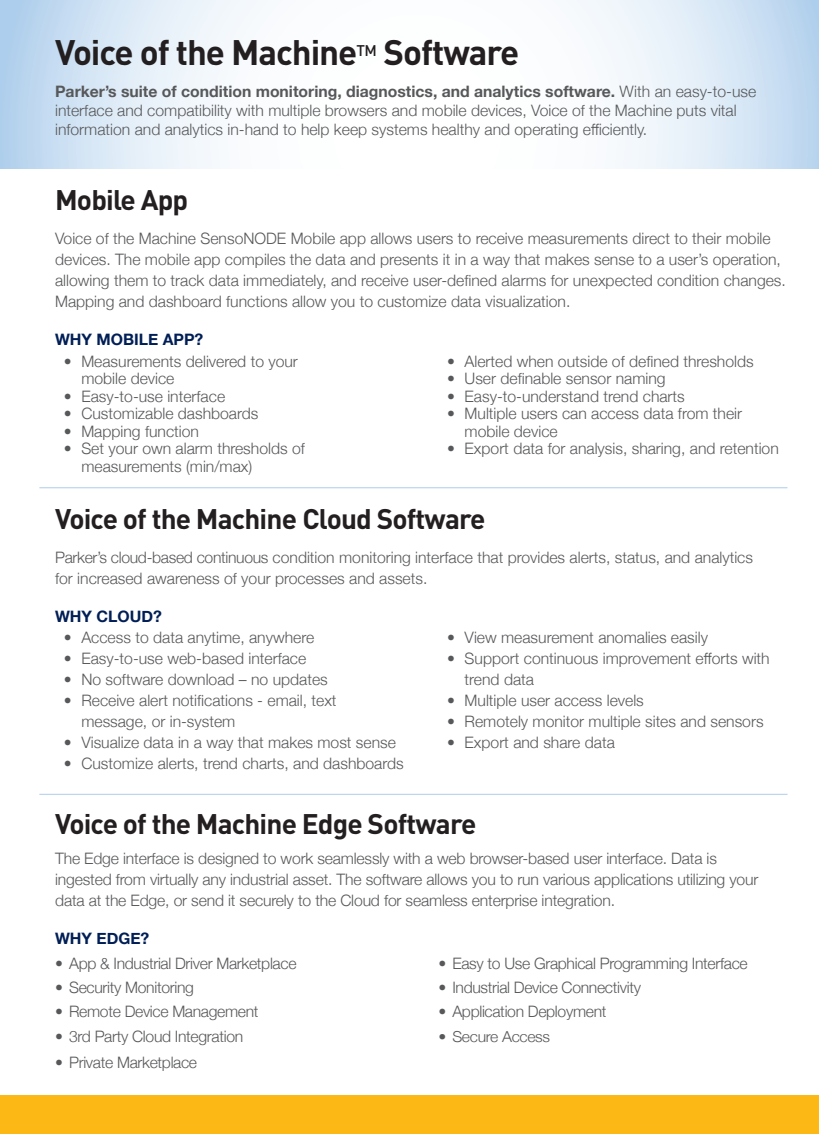
<style>
.page{position:relative;width:819px;height:1134px;background:#fff}
.page>*{position:absolute;margin:0;border:0;box-sizing:border-box;transform-origin:0 0}
.t1{font:700 35px "DINOT";letter-spacing:-.03em;color:#231f20}
.t2{font:700 28px "DINOT";letter-spacing:-.03em;color:#231f20}
.t3{font:300 15.75px/21px "Helvetica Neue";color:#57585a}
.t4{font:300 15.75px "Helvetica Neue";letter-spacing:-.02em;color:#57585a}
.t5{font:700 15.75px "Helvetica Neue";color:#001f56}
.t6{font:500 15.22px "DINOT";color:#231f20}
.t7{font:300 15.05px "Helvetica Neue";letter-spacing:-.02em;color:#57585a;scale:1.04 1}
.s1{font-weight:700}
</style>
<div class="page">
<svg style="left:0;top:0;width:819px;height:168px"></svg>
<div style="left:0;top:1096px;width:819px;height:38px;background:#fcb814"></div>
<hr style="left:39px;top:487px;width:749px;height:1px;background:#accdeb">
<hr style="left:39px;top:794px;width:749px;height:1px;background:#accdeb">
<p class="t1" style="left:55px;top:29px;width:304px">Voice of the Machine</p>
<p class="t6" style="left:356px;top:41px;width:22px">TM</p>
<p class="t1" style="left:384px;top:29px;width:137px">Software</p>
<p class="t3" style="left:55px;top:80px;width:703px;line-height:19.2px"><span class="s1">Parker’s suite of condition monitoring, diagnostics, and analytics software.</span> With an easy-to-use interface and compatibility with multiple browsers and mobile devices, Voice of the Machine puts vital information and analytics in-hand to help keep systems healthy and operating efficiently.</p>
<p class="t2" style="left:55px;top:181px;width:135px">Mobile App</p>
<p class="t3" style="left:55px;top:227px;width:732px">Voice of the Machine SensoNODE Mobile app allows users to receive measurements direct to their mobile devices. The mobile app compiles the data and presents it in a way that makes sense to a user’s operation, allowing them to track data immediately, and receive user-defined alarms for unexpected condition changes.<br>Mapping and dashboard functions allow you to customize data visualization.</p>
<p class="t5" style="left:55px;top:327px;width:150px">WHY MOBILE APP?</p>
<p class="t3" style="left:81px;top:351px;width:218px;line-height:17.5px;text-indent:-17px">• Measurements delivered to your mobile device</p>
<p class="t3" style="left:64px;top:384px;width:163px">• Easy-to-use interface</p>
<p class="t3" style="left:64px;top:402px;width:196px">• Customizable dashboards</p>
<p class="t3" style="left:64px;top:419px;width:137px">• Mapping function</p>
<p class="t3" style="left:64px;top:437px;width:242px">• Set your own alarm thresholds of</p>
<p class="t3" style="left:81px;top:454px;width:172px">measurements (min/max)</p>
<p class="t3" style="left:447px;top:349px;width:308px">• Alerted when outside of defined thresholds</p>
<p class="t3" style="left:447px;top:367px;width:220px">• User definable sensor naming</p>
<p class="t3" style="left:447px;top:384px;width:239px">• Easy-to-understand trend charts</p>
<p class="t3" style="left:447px;top:402px;width:297px">• Multiple users can access data from their</p>
<p class="t3" style="left:465px;top:419px;width:95px">mobile device</p>
<p class="t3" style="left:447px;top:437px;width:333px">• Export data for analysis, sharing, and retention</p>
<p class="t2" style="left:55px;top:500px;width:432px">Voice of the Machine Cloud Software</p>
<p class="t3" style="left:55px;top:546px;width:699px">Parker’s cloud-based continuous condition monitoring interface that provides alerts, status, and analytics for increased awareness of your processes and assets.</p>
<p class="t5" style="left:55px;top:604px;width:108px">WHY CLOUD?</p>
<p class="t3" style="left:64px;top:625px;width:252px">• Access to data anytime, anywhere</p>
<p class="t3" style="left:64px;top:646px;width:244px">• Easy-to-use web-based interface</p>
<p class="t3" style="left:64px;top:667px;width:266px">• No software download – no updates</p>
<p class="t3" style="left:64px;top:688px;width:274px">• Receive alert notifications - email, text</p>
<p class="t3" style="left:81px;top:709px;width:156px">message, or in-system</p>
<p class="t3" style="left:64px;top:730px;width:334px">• Visualize data in a way that makes most sense</p>
<p class="t3" style="left:64px;top:751px;width:341px">• Customize alerts, trend charts, and dashboards</p>
<p class="t3" style="left:447px;top:625px;width:262px">• View measurement anomalies easily</p>
<p class="t3" style="left:465px;top:646px;width:307px;text-indent:-17px">• Support continuous improvement efforts with trend data</p>
<p class="t3" style="left:447px;top:688px;width:198px">• Multiple user access levels</p>
<p class="t3" style="left:447px;top:709px;width:318px">• Remotely monitor multiple sites and sensors</p>
<p class="t3" style="left:447px;top:730px;width:169px">• Export and share data</p>
<p class="t2" style="left:55px;top:804px;width:423px">Voice of the Machine Edge Software</p>
<p class="t3" style="left:55px;top:846px;width:705px">The Edge interface is designed to work seamlessly with a web browser-based user interface. Data is ingested from virtually any industrial asset. The software allows you to run various applications utilizing your data at the Edge, or send it securely to the Cloud for seamless enterprise integration.</p>
<p class="t5" style="left:55px;top:926px;width:96px">WHY EDGE?</p>
<p class="t4" style="left:55px;top:951px;width:243px">• App &amp; Industrial Driver Marketplace</p>
<p class="t4" style="left:55px;top:975px;width:140px">• Security Monitoring</p>
<p class="t4" style="left:55px;top:999px;width:205px">• Remote Device Management</p>
<p class="t4" style="left:55px;top:1023px;width:190px">• 3rd Party Cloud Integration</p>
<p class="t4" style="left:55px;top:1049px;width:144px">• Private Marketplace</p>
<p class="t4" style="left:438px;top:951px;width:311px">• Easy to Use Graphical Programming Interface</p>
<p class="t4" style="left:438px;top:975px;width:204px">• Industrial Device Connectivity</p>
<p class="t4" style="left:438px;top:999px;width:170px">• Application Deployment</p>
<p class="t7" style="left:438px;top:1024px;width:109px">• Secure Access</p>
</div>
